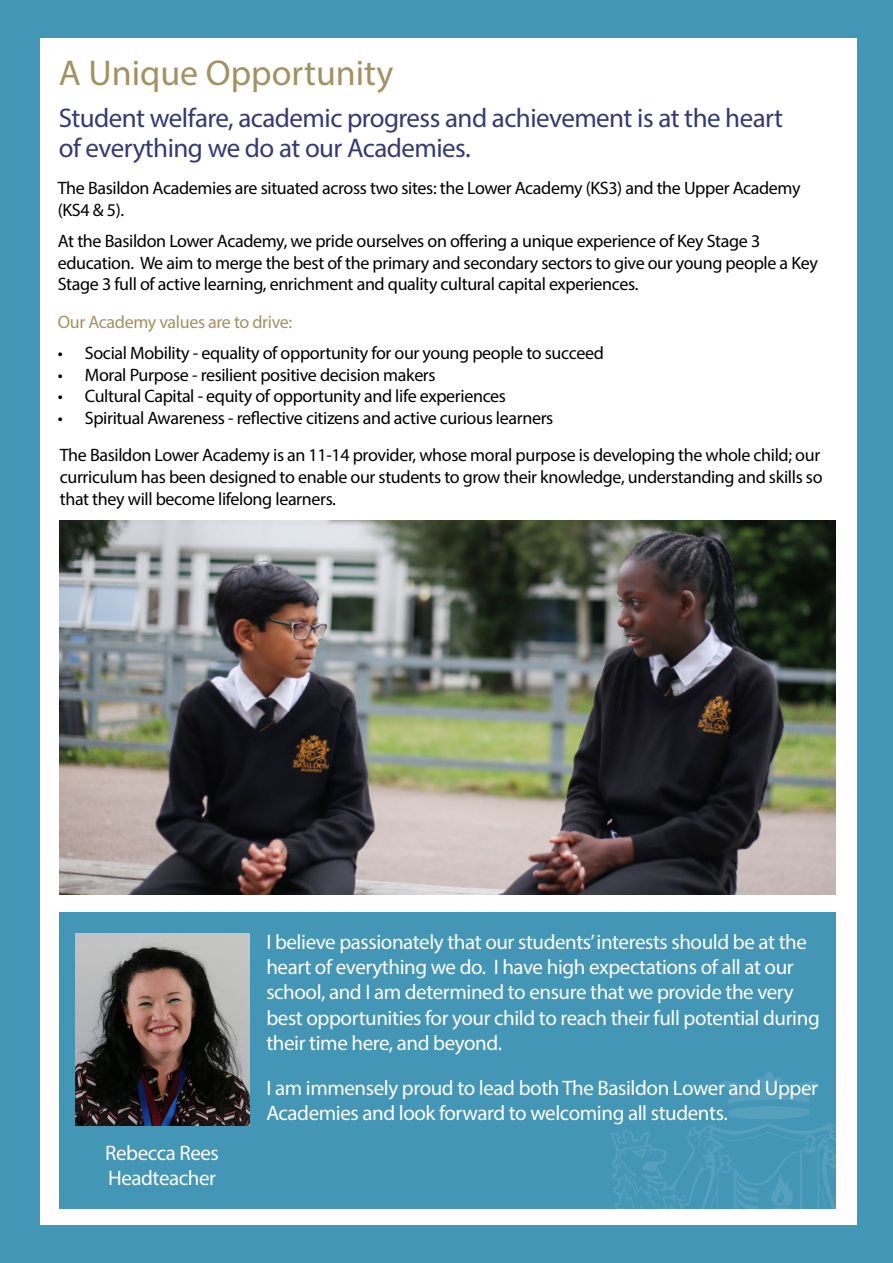
<style>
.page{position:relative;width:893px;height:1263px;background:#4496b7}
.page>*{position:absolute;margin:0;border:0;box-sizing:border-box;transform-origin:0 0}
.Heading_Small{font:36px "Myriad Pro";color:#a29161}
.Heading_Large{font:27px/30px "Myriad Pro";letter-spacing:-.02em;color:#363a74}
.Heading_Large-2{font:21px/25.2px "Myriad Pro";letter-spacing:-.02em;color:#fff}
.Heading_Large-3{font:18px/21.6px "Myriad Pro";letter-spacing:-.02em;color:#000}
.Heading_Large-4{font:18px "Myriad Pro";letter-spacing:-.02em;color:#a29161}
</style>
<div class="page">
<div style="left:40px;top:38px;width:816px;height:1187px;background:#fff"></div>
<img style="left:60px;top:520px;width:776px;height:374px">
<div style="left:60px;top:913px;width:776px;height:296px;background:#4496b7"></div>
<svg style="left:611px;top:1072px;width:224px;height:137px"></svg>
<img style="left:75px;top:933px;width:174px;height:192px">
<p class="Heading_Small" style="left:59px;top:51px;width:336px">A Unique Opportunity</p>
<p class="Heading_Large" style="left:59px;top:103px;width:726px">Student welfare, academic progress and achievement is at the heart of everything we do at our Academies.</p>
<p class="Heading_Large-3" style="left:58px;top:177px;width:744px">The Basildon Academies are situated across two sites: the Lower Academy (KS3) and the Upper Academy (KS4 &amp; 5).</p>
<p class="Heading_Large-3" style="left:58px;top:230px;width:762px">At the Basildon Lower Academy, we pride ourselves on offering a unique experience of Key Stage 3 education. We aim to merge the best of the primary and secondary sectors to give our young people a Key<br>Stage 3 full of active learning, enrichment and quality cultural capital experiences.</p>
<p class="Heading_Large-4" style="left:58px;top:311px;width:236px">Our Academy values are to drive:</p>
<p class="Heading_Large-3" style="left:58px;top:342px;width:547px">• Social Mobility - equality of opportunity for our young people to succeed</p>
<p class="Heading_Large-3" style="left:58px;top:363px;width:379px">• Moral Purpose - resilient positive decision makers</p>
<p class="Heading_Large-3" style="left:58px;top:385px;width:450px">• Cultural Capital - equity of opportunity and life experiences</p>
<p class="Heading_Large-3" style="left:58px;top:407px;width:497px">• Spiritual Awareness - reflective citizens and active curious learners</p>
<p class="Heading_Large-3" style="left:60px;top:444px;width:764px">The Basildon Lower Academy is an 11-14 provider, whose moral purpose is developing the whole child; our curriculum has been designed to enable our students to grow their knowledge, understanding and skills so that they will become lifelong learners.</p>
<p class="Heading_Large-2" style="left:266px;top:929px;width:555px">I believe passionately that our students’ interests should be at the heart of everything we do. I have high expectations of all at our school, and I am determined to ensure that we provide the very best opportunities for your child to reach their full potential during their time here, and beyond.</p>
<p class="Heading_Large-2" style="left:105px;top:1140px;width:115px">Rebecca Rees</p>
<p class="Heading_Large-2" style="left:108px;top:1165px;width:109px">Headteacher</p>
<p class="Heading_Large-2" style="left:266px;top:1075px;width:553px">I am immensely proud to lead both The Basildon Lower and Upper<br>Academies and look forward to welcoming all students.</p>
</div>
